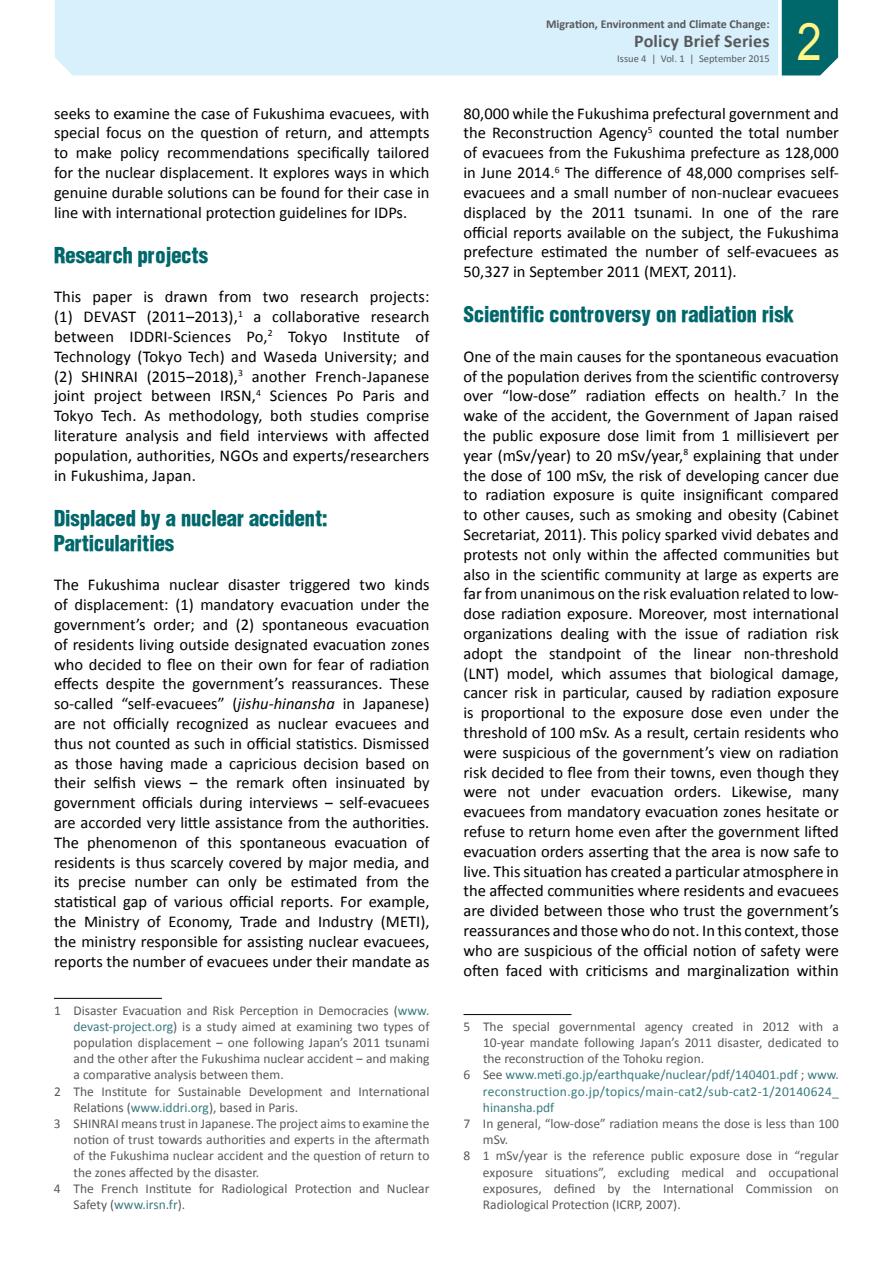
<style>
.page{position:relative;width:893px;height:1263px;background:#fff}
.page>*{position:absolute;margin:0;border:0;box-sizing:border-box;transform-origin:0 0}
.t1{font:51.75px "Arial";color:#fff685;scale:.87 1}
.t2{font:21px/25.2px "Context Black Cond S Si";color:#00676b}
.t3{font:700 18px "Calibri";letter-spacing:.01em;color:#58595b}
.t4{font:16.5px/19.8px "Calibri";color:#000;text-align:justify}
.t5{font:13.5px "Calibri";color:#58595b}
.t6{font:13.5px "Calibri";color:#3a7a7e}
.t7{font:13.5px "Calibri";letter-spacing:.025em;color:#3a7a7e}
.t8{font:700 12px "Calibri";color:#58595b}
.t9{font:10.5px "Calibri";color:#58595b}
.s1{font-style:italic}
.s2{color:#3a7a7e}
.s3{color:#58595b}
</style>
<div class="page">
<div style="left:55px;top:0;width:723px;height:75px;background:#d7f0fc"></div>
<div style="left:782px;top:0;width:56px;height:75px;background:#00676b"></div>
<hr style="left:54px;top:998px;width:108px;height:1px;background:#000">
<hr style="left:463px;top:1014px;width:108px;height:1px;background:#000">
<p class="t4" style="left:54px;top:103px;width:377px">seeks to examine the case of Fukushima evacuees, with special focus on the question of return, and attempts to make policy recommendations specifically tailored for the nuclear displacement. It explores ways in which genuine durable solutions can be found for their case in line with international protection guidelines for IDPs.</p>
<p class="t2" style="left:54px;top:242px;width:156px">Research projects</p>
<p class="t4" style="left:54px;top:287px;width:377px">This paper is drawn from two research projects: (1) DEVAST (2011–2013),<sup>1</sup> a collaborative research between IDDRI-Sciences Po,<sup>2</sup> Tokyo Institute of Technology (Tokyo Tech) and Waseda University; and (2) SHINRAI (2015‒2018),<sup>3</sup> another French-Japanese joint project between IRSN,<sup>4</sup> Sciences Po Paris and Tokyo Tech. As methodology, both studies comprise literature analysis and field interviews with affected population, authorities, NGOs and experts/researchers in Fukushima, Japan.</p>
<p class="t2" style="left:54px;top:505px;width:275px">Displaced by a nuclear accident:<br>Particularities</p>
<p class="t4" style="left:54px;top:575px;width:377px">The Fukushima nuclear disaster triggered two kinds of displacement: (1) mandatory evacuation under the government’s order; and (2) spontaneous evacuation of residents living outside designated evacuation zones who decided to flee on their own for fear of radiation effects despite the government’s reassurances. These so-called “self-evacuees” (<span class="s1">jishu-hinansha</span> in Japanese) are not officially recognized as nuclear evacuees and thus not counted as such in official statistics. Dismissed as those having made a capricious decision based on their selfish views ‒ the remark often insinuated by government officials during interviews ‒ self-evacuees are accorded very little assistance from the authorities.<br>The phenomenon of this spontaneous evacuation of residents is thus scarcely covered by major media, and its precise number can only be estimated from the statistical gap of various official reports. For example, the Ministry of Economy, Trade and Industry (METI), the ministry responsible for assisting nuclear evacuees, reports the number of evacuees under their mandate as</p>
<p class="t5" style="left:54px;top:1001px;width:377px">1 Disaster Evacuation and Risk Perception in Democracies (<span class="s2">www.</span></p>
<p class="t5" style="left:73px;top:1018px;width:357px"><span class="s2">devast-project.org</span>) is a study aimed at examining two types of</p>
<p class="t5" style="left:73px;top:1034px;width:357px">population displacement ‒ one following Japan’s 2011 tsunami</p>
<p class="t5" style="left:73px;top:1050px;width:357px">and the other after the Fukushima nuclear accident ‒ and making</p>
<p class="t5" style="left:73px;top:1066px;width:212px">a comparative analysis between them.</p>
<p class="t5" style="left:54px;top:1082px;width:377px">2 The Institute for Sustainable Development and International</p>
<p class="t5" style="left:73px;top:1099px;width:226px">Relations (<span class="s2">www.iddri.org</span>), based in Paris.</p>
<p class="t5" style="left:54px;top:1115px;width:377px">3 SHINRAI means trust in Japanese. The project aims to examine the</p>
<p class="t5" style="left:73px;top:1131px;width:357px">notion of trust towards authorities and experts in the aftermath</p>
<p class="t5" style="left:73px;top:1147px;width:357px">of the Fukushima nuclear accident and the question of return to</p>
<p class="t5" style="left:73px;top:1163px;width:187px">the zones affected by the disaster.</p>
<p class="t5" style="left:54px;top:1180px;width:377px">4 The French Institute for Radiological Protection and Nuclear</p>
<p class="t6" style="left:73px;top:1196px;width:113px"><span class="s3">Safety (</span>www.irsn.fr<span class="s3">).</span></p>
<p class="t8" style="left:546px;top:16px;width:225px">Migration, Environment and Climate Change:</p>
<p class="t3" style="left:634px;top:30px;width:137px">Policy Brief Series</p>
<p class="t9" style="left:617px;top:52px;width:154px">Issue 4 | Vol. 1 | September 2015</p>
<h1 class="t1" style="left:797px;top:7px;width:30px">2</h1>
<p class="t4" style="left:463px;top:103px;width:377px">80,000 while the Fukushima prefectural government and the Reconstruction Agency<sup>5</sup> counted the total number of evacuees from the Fukushima prefecture as 128,000 in June 2014.<sup>6</sup> The difference of 48,000 comprises self&shy;evacuees and a small number of non-nuclear evacuees displaced by the 2011 tsunami. In one of the rare official reports available on the subject, the Fukushima prefecture estimated the number of self-evacuees as 50,327 in September 2011 (MEXT, 2011).</p>
<p class="t2" style="left:463px;top:301px;width:332px">Scientific controversy on radiation risk</p>
<p class="t4" style="left:463px;top:346px;width:377px">One of the main causes for the spontaneous evacuation of the population derives from the scientific controversy over “low-dose” radiation effects on health.<sup>7</sup> In the wake of the accident, the Government of Japan raised the public exposure dose limit from 1 millisievert per year (mSv/year) to 20 mSv/year,<sup>8</sup> explaining that under the dose of 100 mSv, the risk of developing cancer due to radiation exposure is quite insignificant compared to other causes, such as smoking and obesity (Cabinet Secretariat, 2011). This policy sparked vivid debates and protests not only within the affected communities but also in the scientific community at large as experts are far from unanimous on the risk evaluation related to low&shy;dose radiation exposure. Moreover, most international organizations dealing with the issue of radiation risk adopt the standpoint of the linear non-threshold (LNT) model, which assumes that biological damage, cancer risk in particular, caused by radiation exposure is proportional to the exposure dose even under the threshold of 100 mSv. As a result, certain residents who were suspicious of the government’s view on radiation risk decided to flee from their towns, even though they were not under evacuation orders. Likewise, many evacuees from mandatory evacuation zones hesitate or refuse to return home even after the government lifted evacuation orders asserting that the area is now safe to live. This situation has created a particular atmosphere in the affected communities where residents and evacuees are divided between those who trust the government’s reassurances and those who do not. In this context, those who are suspicious of the official notion of safety were often faced with criticisms and marginalization within</p>
<p class="t5" style="left:463px;top:1018px;width:377px">5 The special governmental agency created in 2012 with a</p>
<p class="t5" style="left:483px;top:1034px;width:357px">10-year mandate following Japan’s 2011 disaster, dedicated to</p>
<p class="t5" style="left:483px;top:1050px;width:223px">the reconstruction of the Tohoku region.</p>
<p class="t6" style="left:463px;top:1066px;width:377px"><span class="s3">6 See</span> www.meti.go.jp/earthquake/nuclear/pdf/140401.pdf <span class="s3">;</span> www.</p>
<p class="t7" style="left:483px;top:1082px;width:357px">reconstruction.go.jp/topics/main-cat2/sub-cat2-1/20140624_</p>
<p class="t6" style="left:483px;top:1099px;width:73px">hinansha.pdf</p>
<p class="t5" style="left:463px;top:1115px;width:377px">7 In general, “low-dose” radiation means the dose is less than 100</p>
<p class="t5" style="left:483px;top:1131px;width:27px">mSv.</p>
<p class="t5" style="left:463px;top:1147px;width:377px">8 1 mSv/year is the reference public exposure dose in “regular</p>
<p class="t5" style="left:483px;top:1163px;width:357px">exposure situations”, excluding medical and occupational</p>
<p class="t5" style="left:483px;top:1180px;width:357px">exposures, defined by the International Commission on</p>
<p class="t5" style="left:483px;top:1196px;width:199px">Radiological Protection (ICRP, 2007).</p>
</div>
